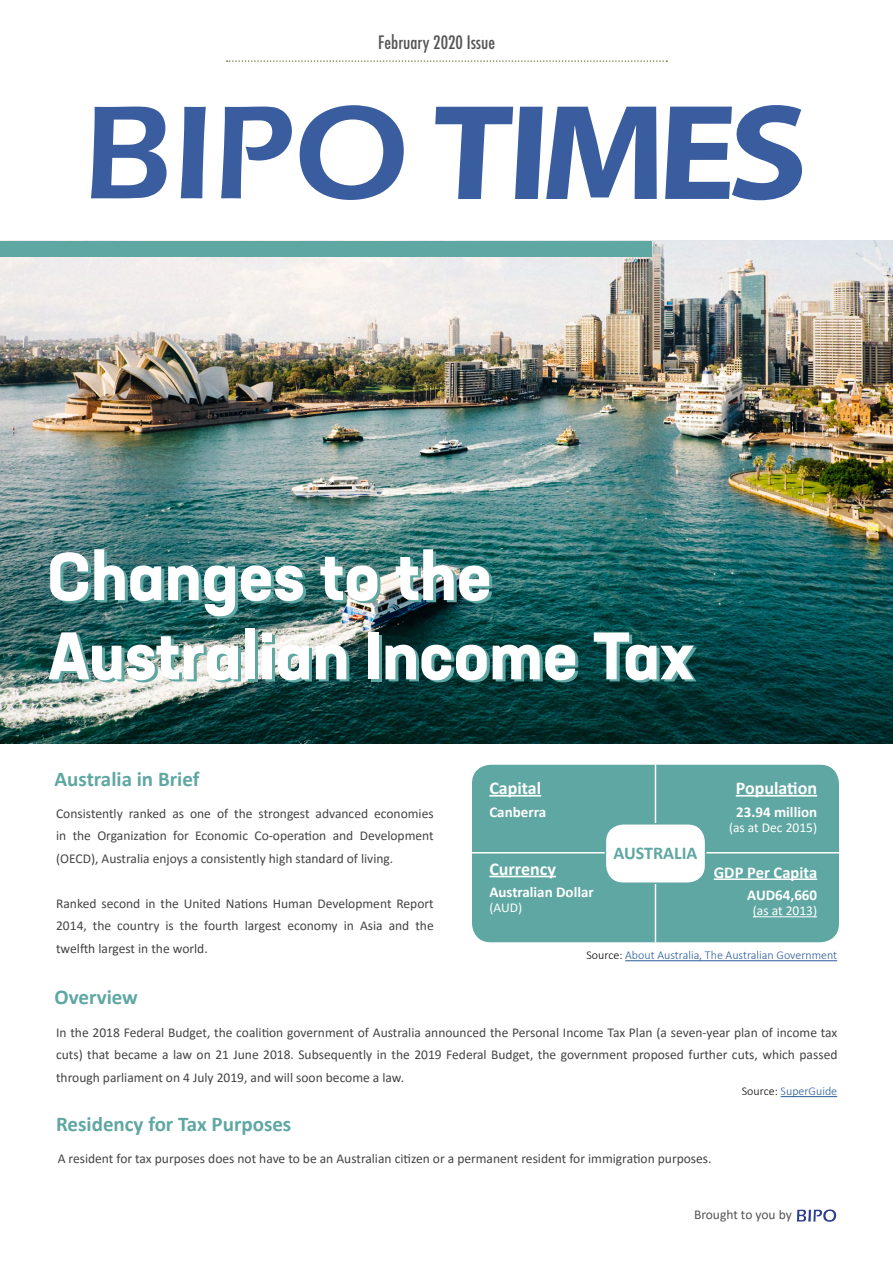
<style>
.page{position:relative;width:893px;height:1263px;background:#fff}
.page>*{position:absolute;margin:0;border:0;box-sizing:border-box;transform-origin:0 0}
.t1{font:700 66px/79.2px "Neusa Next Std";color:#fff}
.t2{font:700 21px "Calibri";color:#5fa7a2}
.t3{font:700 18px "Calibri";color:#fff}
.t4{font:500 condensed 18px "Futura";color:#565555}
.t5{font:700 18px "Calibri";color:#5fa7a2}
.t6{font:700 16.5px "Calibri";color:#fff}
.t7{font:700 15px "Calibri";color:#fff}
.t8{font:13.5px/22.5px "Calibri";color:#454444;text-align:justify}
.t9{font:13.5px "Calibri";color:#fff}
.t10{font:13.5px "Calibri";color:#565555}
.t11{font:300 12px "Calibri";color:#275b9b}
.s1{color:#000}
</style>
<div class="page">
<svg style="left:91px;top:107px;width:76px;height:91px"></svg>
<svg style="left:181px;top:107px;width:25px;height:91px;background:#5d7ab1"></svg>
<svg style="left:221px;top:107px;width:71px;height:91px"></svg>
<svg style="left:300px;top:105px;width:104px;height:95px"></svg>
<svg style="left:435px;top:107px;width:222px;height:92px"></svg>
<svg style="left:665px;top:105px;width:137px;height:95px"></svg>
<img style="left:0;top:240px;width:893px;height:503px">
<div style="left:0;top:241px;width:651px;height:16px;background:#5fa7a2"></div>
<svg style="left:227px;top:60px;width:440px;height:2px"></svg>
<img style="left:797px;top:1209px;width:39px;height:13px">
<div style="left:473px;top:765px;width:365px;height:176px;background:#5fa7a2;border-radius:18px"></div>
<div style="left:472px;top:765px;width:367px;height:177px;border:2px solid #5fa7a2;border-radius:18px"></div>
<hr style="left:472px;top:852px;width:367px;height:1px;background:#fff">
<hr style="left:655px;top:765px;width:1px;height:177px;background:#fff">
<div style="left:605px;top:824px;width:101px;height:59px;background:#fff;border-radius:18px"></div>
<div style="left:605px;top:823px;width:101px;height:61px;border:2px solid #5fa7a2;border-radius:18px"></div>
<hr style="left:489px;top:795px;width:52px;height:1px;background:#fff">
<hr style="left:736px;top:795px;width:81px;height:1px;background:#fff">
<hr style="left:714px;top:878px;width:103px;height:2px;background:#fff">
<hr style="left:753px;top:916px;width:64px;height:1px;background:#fff">
<hr style="left:489px;top:876px;width:67px;height:1px;background:#fff">
<hr style="left:625px;top:960px;width:212px;height:1px;background:#275b9b">
<hr style="left:781px;top:1096px;width:56px;height:1px;background:#275b9b">
<h3 class="t4" style="left:378px;top:31px;width:118px">February 2020 Issue</h3>
<h1 class="t1" style="left:47px;top:536px;width:648px">Changes to the<br>Australian Income Tax</h1>
<h2 class="t2" style="left:55px;top:766px;width:146px">Australia in Brief</h2>
<p class="t8" style="left:56px;top:802px;width:379px">Consistently ranked as one of the strongest advanced economies in the Organization for Economic Co-operation and Development (OECD), Australia enjoys a consistently high standard of living.</p>
<p class="t8" style="left:56px;top:892px;width:379px">Ranked second in the United Nations Human Development Report 2014, the country is the fourth largest economy in Asia and the twelfth largest in the world.</p>
<h2 class="t2" style="left:55px;top:984px;width:85px">Overview</h2>
<h3 class="t3" style="left:736px;top:777px;width:83px">Population</h3>
<p class="t7" style="left:736px;top:802px;width:82px">23.94 million</p>
<p class="t9" style="left:729px;top:818px;width:90px">(as at Dec 2015)</p>
<p class="t6" style="left:714px;top:862px;width:105px">GDP Per Capita</p>
<p class="t7" style="left:747px;top:886px;width:71px">AUD64,660</p>
<p class="t9" style="left:753px;top:901px;width:66px">(as at 2013)</p>
<h3 class="t3" style="left:489px;top:777px;width:53px">Capital</h3>
<p class="t7" style="left:489px;top:802px;width:58px">Canberra</p>
<h3 class="t5" style="left:613px;top:842px;width:85px">AUSTRALIA</h3>
<h3 class="t3" style="left:489px;top:858px;width:68px">Currency</h3>
<p class="t7" style="left:489px;top:883px;width:106px">Australian Dollar</p>
<p class="t9" style="left:489px;top:899px;width:34px">(AUD)</p>
<p class="t11" style="left:586px;top:948px;width:252px"><span class="s1">Source:</span> About Australia, The Australian Government</p>
<p class="t8" style="left:56px;top:1020px;width:783px">In the 2018 Federal Budget, the coalition government of Australia announced the Personal Income Tax Plan (a seven-year plan of income tax cuts) that became a law on 21 June 2018. Subsequently in the 2019 Federal Budget, the government proposed further cuts, which passed through parliament on 4 July 2019, and will soon become a law.</p>
<h2 class="t2" style="left:56px;top:1111px;width:237px">Residency for Tax Purposes</h2>
<p class="t8" style="left:58px;top:1147px;width:655px">A resident for tax purposes does not have to be an Australian citizen or a permanent resident for immigration purposes.</p>
<p class="t11" style="left:742px;top:1084px;width:97px"><span class="s1">Source:</span> SuperGuide</p>
<p class="t10" style="left:694px;top:1205px;width:99px">Brought to you by</p>
</div>
